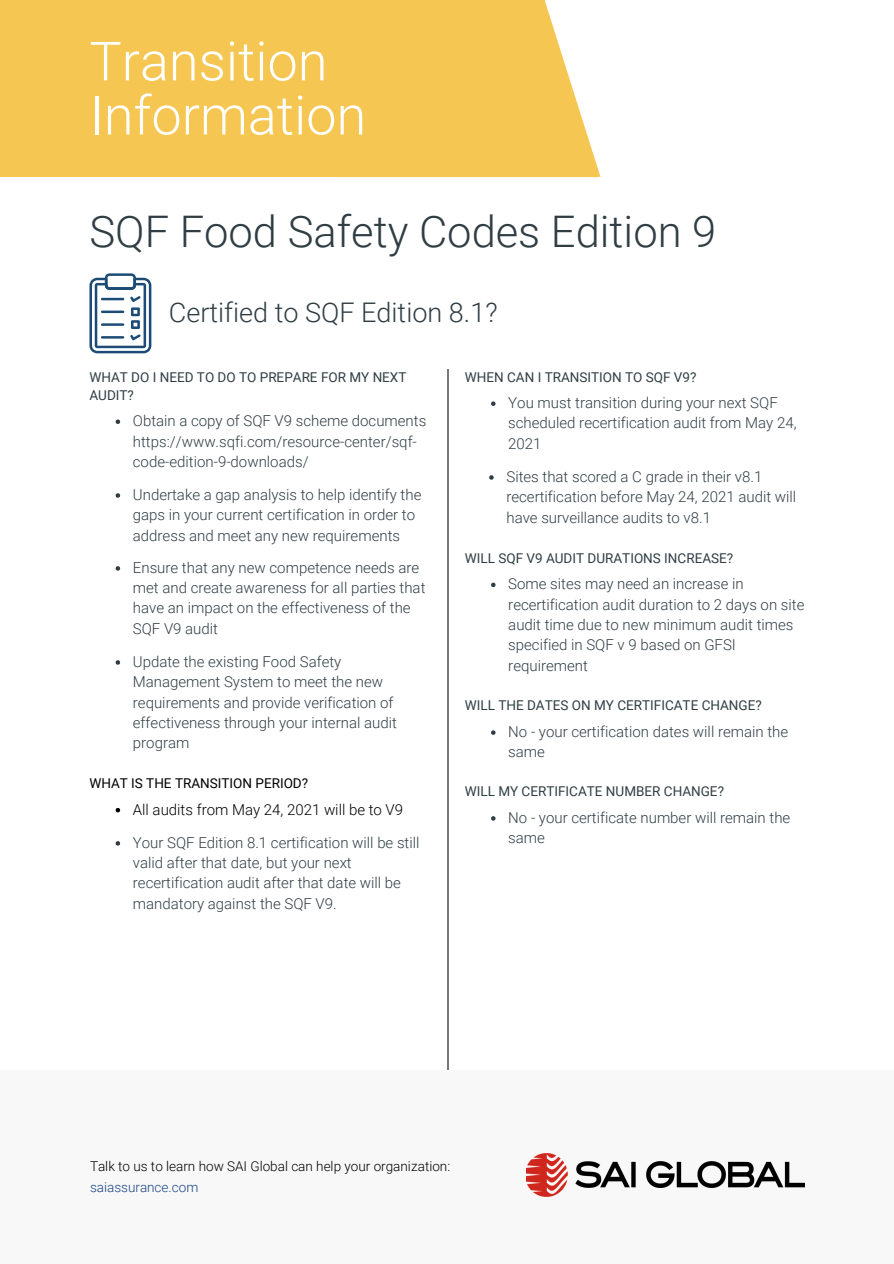
<style>
.page{position:relative;width:894px;height:1264px;background:#fff}
.page>*{position:absolute;margin:0;border:0;box-sizing:border-box;transform-origin:0 0}
.t1{font:300 54px/54px "Roboto";color:#fff}
.t2{font:300 43.5px "Roboto";color:#303e44}
.t3{font:300 27px "Roboto";color:#303e44}
.t4{font:300 15px/20.2px "Roboto";color:#303e44}
.t5{font:300 15px "Roboto";color:#000}
.t6{font:13.5px/18px "Roboto";color:#303e44}
.t7{font:300 13.5px "Roboto";color:#000}
.t8{font:13.5px "Roboto";color:#000}
.t9{font:300 13.5px "Roboto";color:#1c4489}
</style>
<div class="page">
<div style="left:0;top:0;width:544px;height:177px;background:#f5c752"></div>
<svg style="left:544px;top:0;width:55px;height:177px;fill:#f5c752"></svg>
<hr style="left:447px;top:369px;width:1px;height:894px;background:#777">
<div style="left:0;top:1070px;width:893px;height:193px;background:#f7f8f7"></div>
<img style="left:526px;top:1153px;width:278px;height:43px">
<svg style="left:89px;top:273px;width:62px;height:80px"></svg>
<svg style="left:116px;top:419px;width:4px;height:5px"></svg>
<svg style="left:116px;top:493px;width:4px;height:5px"></svg>
<svg style="left:116px;top:566px;width:4px;height:4px"></svg>
<svg style="left:116px;top:660px;width:4px;height:4px"></svg>
<svg style="left:116px;top:808px;width:4px;height:4px"></svg>
<svg style="left:491px;top:401px;width:4px;height:5px"></svg>
<svg style="left:491px;top:582px;width:4px;height:5px"></svg>
<svg style="left:491px;top:730px;width:4px;height:5px"></svg>
<svg style="left:491px;top:816px;width:4px;height:4px"></svg>
<svg style="left:116px;top:841px;width:4px;height:4px"></svg>
<svg style="left:489px;top:475px;width:4px;height:4px"></svg>
<p class="t1" style="left:89px;top:35px;width:278px">Transition<br>Information</p>
<p class="t2" style="left:89px;top:206px;width:628px">SQF Food Safety Codes Edition 9</p>
<p class="t3" style="left:169px;top:297px;width:330px">Certified to SQF Edition 8.1?</p>
<p class="t6" style="left:89px;top:368px;width:318px">WHAT DO I NEED TO DO TO PREPARE FOR MY NEXT<br>AUDIT?</p>
<p class="t4" style="left:133px;top:411px;width:295px">Obtain a copy of SQF V9 scheme documents https://www.sqfi.com/resource-center/sqf&shy;code-edition-9-downloads/</p>
<p class="t4" style="left:133px;top:485px;width:290px">Undertake a gap analysis to help identify the gaps in your current certification in order to address and meet any new requirements</p>
<p class="t4" style="left:133px;top:557px;width:294px">Ensure that any new competence needs are met and create awareness for all parties that have an impact on the effectiveness of the SQF V9 audit</p>
<p class="t4" style="left:133px;top:651px;width:265px">Update the existing Food Safety<br>Management System to meet the new requirements and provide verification of effectiveness through your internal audit program</p>
<p class="t8" style="left:89px;top:775px;width:220px">WHAT IS THE TRANSITION PERIOD?</p>
<p class="t5" style="left:133px;top:800px;width:272px">All audits from May 24, 2021 will be to V9</p>
<p class="t4" style="left:133px;top:832px;width:288px">Your SQF Edition 8.1 certification will be still valid after that date, but your next recertification audit after that date will be mandatory against the SQF V9.</p>
<p class="t6" style="left:464px;top:368px;width:233px">WHEN CAN I TRANSITION TO SQF V9?</p>
<p class="t4" style="left:508px;top:393px;width:290px">You must transition during your next SQF scheduled recertification audit from May 24,<br>2021</p>
<p class="t4" style="left:506px;top:466px;width:291px">Sites that scored a C grade in their v8.1 recertification before May 24, 2021 audit will have surveillance audits to v8.1</p>
<p class="t6" style="left:464px;top:549px;width:270px">WILL SQF V9 AUDIT DURATIONS INCREASE?</p>
<p class="t4" style="left:508px;top:574px;width:297px">Some sites may need an increase in recertification audit duration to 2 days on site audit time due to new minimum audit times specified in SQF v 9 based on GFSI requirement</p>
<p class="t6" style="left:464px;top:696px;width:298px">WILL THE DATES ON MY CERTIFICATE CHANGE?</p>
<p class="t4" style="left:508px;top:722px;width:281px">No - your certification dates will remain the same</p>
<p class="t6" style="left:464px;top:782px;width:260px">WILL MY CERTIFICATE NUMBER CHANGE?</p>
<p class="t4" style="left:508px;top:807px;width:283px">No - your certificate number will remain the same</p>
<p class="t7" style="left:90px;top:1158px;width:361px">Talk to us to learn how SAI Global can help your organization:</p>
<p class="t9" style="left:90px;top:1179px;width:110px">saiassurance.com</p>
</div>
